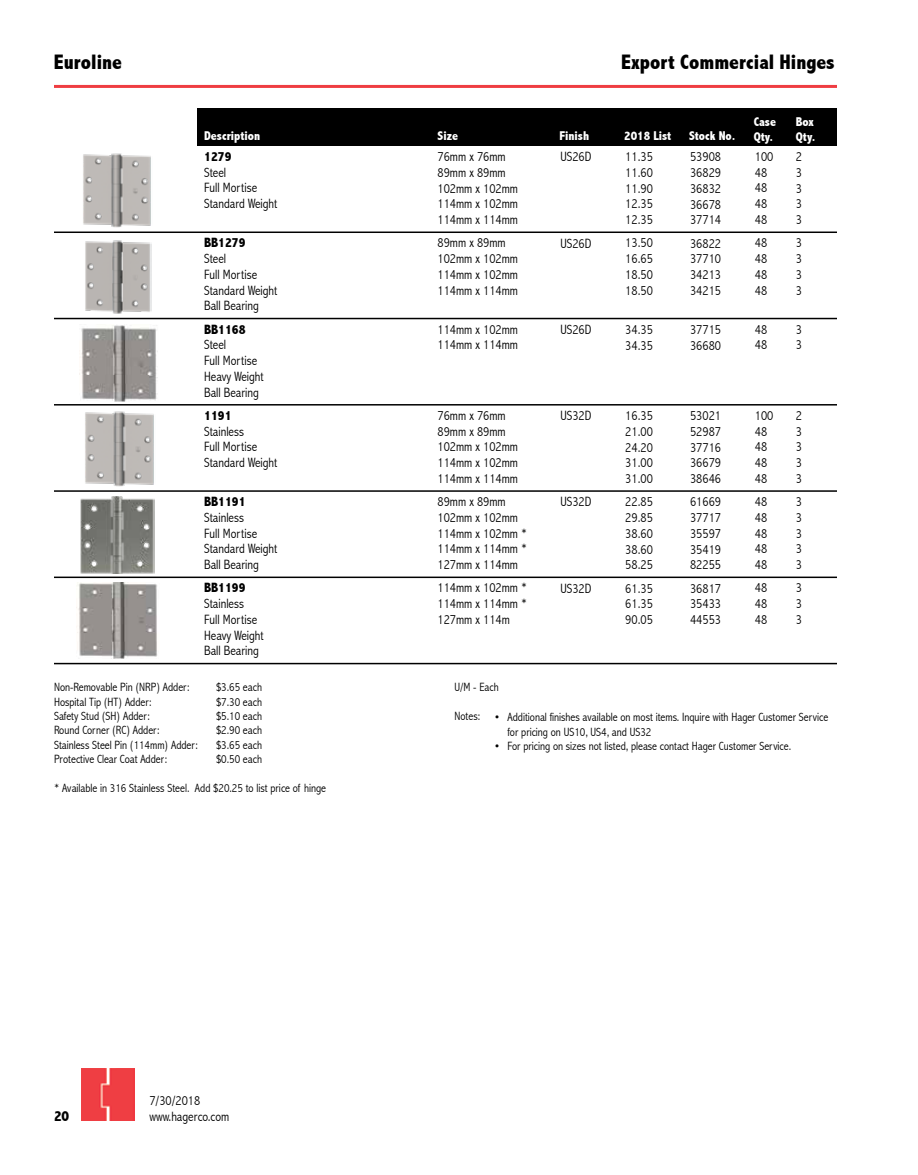
<style>
.page{position:relative;width:918px;height:1175px;background:#fff}
.page>*{position:absolute;margin:0;border:0;box-sizing:border-box;transform-origin:0 0}
.t1{font:800 condensed 21px "Abadi";color:#000}
.t2{font:800 condensed 15px "Abadi";color:#000}
.t3{font:300 condensed 13.5px/15.8px "Abadi";color:#000;text-align:justify}
.t4{font:800 condensed 13.5px "Abadi";color:#000}
.t5{font:800 condensed 12.75px/15px "Abadi";color:#fff}
.t6{font:300 condensed 12px/14.4px "Abadi";color:#000}
</style>
<div class="page">
<hr style="left:54px;top:85px;width:783px;height:3px;background:#ef3d42">
<img style="left:81px;top:1068px;width:54px;height:52px">
<div style="left:198px;top:108px;width:639px;height:38px;background:#000"></div>
<img style="left:83px;top:153px;width:68px;height:75px">
<img style="left:85px;top:240px;width:67px;height:74px">
<img style="left:81px;top:325px;width:77px;height:76px">
<img style="left:85px;top:411px;width:69px;height:76px">
<img style="left:80px;top:496px;width:75px;height:78px">
<img style="left:77px;top:583px;width:80px;height:76px">
<hr style="left:54px;top:231px;width:783px;height:2px;background:#000">
<hr style="left:54px;top:318px;width:783px;height:1px;background:#000">
<hr style="left:54px;top:404px;width:783px;height:1px;background:#000">
<hr style="left:54px;top:490px;width:783px;height:2px;background:#000">
<hr style="left:54px;top:576px;width:783px;height:2px;background:#000">
<hr style="left:54px;top:663px;width:783px;height:1px;background:#000">
<h1 class="t1" style="left:54px;top:49px;width:70px">Euroline</h1>
<h1 class="t1" style="left:621px;top:49px;width:215px">Export Commercial Hinges</h1>
<p class="t5" style="left:204px;top:128px;width:58px">Description</p>
<p class="t5" style="left:438px;top:128px;width:22px">Size</p>
<p class="t5" style="left:559px;top:128px;width:31px">Finish</p>
<p class="t5" style="left:624px;top:128px;width:49px">2018 List</p>
<p class="t5" style="left:689px;top:128px;width:48px">Stock No.</p>
<p class="t4" style="left:204px;top:149px;width:29px">1279</p>
<p class="t3" style="left:204px;top:164px;width:75px;text-align:left">Steel<br>Full Mortise<br>Standard Weight</p>
<p class="t4" style="left:204px;top:235px;width:43px">BB1279</p>
<p class="t3" style="left:204px;top:251px;width:75px;text-align:left">Steel<br>Full Mortise<br>Standard Weight<br>Ball Bearing</p>
<p class="t4" style="left:204px;top:321px;width:43px">BB1168</p>
<p class="t3" style="left:204px;top:337px;width:61px;text-align:left">Steel<br>Full Mortise<br>Heavy Weight<br>Ball Bearing</p>
<p class="t4" style="left:204px;top:407px;width:29px">1191</p>
<p class="t3" style="left:204px;top:423px;width:75px;text-align:left">Stainless<br>Full Mortise<br>Standard Weight</p>
<p class="t4" style="left:204px;top:494px;width:43px">BB1191</p>
<p class="t3" style="left:204px;top:509px;width:75px;text-align:left">Stainless<br>Full Mortise<br>Standard Weight<br>Ball Bearing</p>
<p class="t4" style="left:204px;top:580px;width:43px">BB1199</p>
<p class="t3" style="left:204px;top:596px;width:61px;text-align:left">Stainless<br>Full Mortise<br>Heavy Weight<br>Ball Bearing</p>
<p class="t3" style="left:438px;top:149px;width:82px;text-align:left">76mm x 76mm<br>89mm x 89mm<br>102mm x 102mm<br>114mm x 102mm<br>114mm x 114mm</p>
<p class="t3" style="left:438px;top:235px;width:82px;text-align:left">89mm x 89mm<br>102mm x 102mm<br>114mm x 102mm<br>114mm x 114mm</p>
<p class="t3" style="left:438px;top:321px;width:82px">114mm x 102mm<br>114mm x 114mm</p>
<p class="t3" style="left:438px;top:407px;width:82px;text-align:left">76mm x 76mm<br>89mm x 89mm<br>102mm x 102mm<br>114mm x 102mm<br>114mm x 114mm</p>
<p class="t3" style="left:438px;top:494px;width:91px;text-align:left">89mm x 89mm<br>102mm x 102mm<br>114mm x 102mm *<br>114mm x 114mm *<br>127mm x 114mm</p>
<p class="t3" style="left:438px;top:580px;width:91px">114mm x 102mm * 114mm x 114mm * 127mm x 114m</p>
<p class="t3" style="left:561px;top:149px;width:32px">US26D</p>
<p class="t3" style="left:561px;top:235px;width:32px">US26D</p>
<p class="t3" style="left:561px;top:321px;width:32px">US26D</p>
<p class="t3" style="left:561px;top:408px;width:32px">US32D</p>
<p class="t3" style="left:561px;top:494px;width:32px">US32D</p>
<p class="t3" style="left:561px;top:580px;width:32px">US32D</p>
<p class="t3" style="left:625px;top:149px;width:29px">11.35<br>11.60<br>11.90<br>12.35<br>12.35</p>
<p class="t3" style="left:625px;top:235px;width:29px">13.50<br>16.65<br>18.50<br>18.50</p>
<p class="t3" style="left:625px;top:321px;width:29px">34.35<br>34.35</p>
<p class="t3" style="left:625px;top:407px;width:29px">16.35<br>21.00<br>24.20<br>31.00<br>31.00</p>
<p class="t3" style="left:625px;top:494px;width:29px">22.85<br>29.85<br>38.60<br>38.60<br>58.25</p>
<p class="t3" style="left:625px;top:580px;width:29px">61.35<br>61.35<br>90.05</p>
<p class="t3" style="left:690px;top:149px;width:32px">53908<br>36829<br>36832<br>36678<br>37714</p>
<p class="t3" style="left:690px;top:235px;width:32px">36822<br>37710<br>34213<br>34215</p>
<p class="t3" style="left:690px;top:321px;width:32px">37715<br>36680</p>
<p class="t3" style="left:690px;top:408px;width:32px">53021<br>52987<br>37716<br>36679<br>38646</p>
<p class="t3" style="left:690px;top:494px;width:32px">61669<br>37717<br>35597<br>35419<br>82255</p>
<p class="t3" style="left:690px;top:580px;width:32px">36817<br>35433<br>44553</p>
<p class="t5" style="left:754px;top:114px;width:24px">Case<br>Qty.</p>
<p class="t5" style="left:796px;top:114px;width:21px">Box<br>Qty.</p>
<p class="t3" style="left:755px;top:149px;width:20px;text-align:left">100<br>48<br>48<br>48<br>48</p>
<p class="t3" style="left:755px;top:235px;width:14px">48<br>48<br>48<br>48</p>
<p class="t3" style="left:755px;top:321px;width:14px">48<br>48</p>
<p class="t3" style="left:796px;top:149px;width:8px">2<br>3<br>3<br>3<br>3</p>
<p class="t3" style="left:796px;top:235px;width:8px">3<br>3<br>3<br>3</p>
<p class="t3" style="left:796px;top:321px;width:8px">3<br>3</p>
<p class="t3" style="left:755px;top:407px;width:20px;text-align:left">100<br>48<br>48<br>48<br>48</p>
<p class="t3" style="left:755px;top:494px;width:14px">48<br>48<br>48<br>48<br>48</p>
<p class="t3" style="left:755px;top:580px;width:14px">48<br>48<br>48</p>
<p class="t3" style="left:796px;top:407px;width:8px">2<br>3<br>3<br>3<br>3</p>
<p class="t3" style="left:796px;top:494px;width:8px">3<br>3<br>3<br>3<br>3</p>
<p class="t3" style="left:796px;top:580px;width:8px">3<br>3<br>3</p>
<p class="t6" style="left:54px;top:680px;width:137px">Non-Removable Pin (NRP) Adder:</p>
<p class="t6" style="left:216px;top:680px;width:48px">$3.65 each</p>
<p class="t6" style="left:54px;top:694px;width:99px">Hospital Tip (HT) Adder:</p>
<p class="t6" style="left:216px;top:694px;width:48px">$7.30 each</p>
<p class="t6" style="left:54px;top:709px;width:97px">Safety Stud (SH) Adder:</p>
<p class="t6" style="left:216px;top:709px;width:48px">$5.10 each</p>
<p class="t6" style="left:54px;top:723px;width:107px">Round Corner (RC) Adder:</p>
<p class="t6" style="left:216px;top:723px;width:48px">$2.90 each</p>
<p class="t6" style="left:54px;top:737px;width:145px">Stainless Steel Pin (114mm) Adder:</p>
<p class="t6" style="left:216px;top:737px;width:48px">$3.65 each</p>
<p class="t6" style="left:54px;top:752px;width:115px">Protective Clear Coat Adder:</p>
<p class="t6" style="left:216px;top:752px;width:48px">$0.50 each</p>
<p class="t6" style="left:54px;top:781px;width:274px">* Available in 316 Stainless Steel. Add $20.25 to list price of hinge</p>
<p class="t2" style="left:54px;top:1107px;width:17px">20</p>
<p class="t3" style="left:149px;top:1092px;width:81px;line-height:16.2px">7/30/2018 www.hagerco.com</p>
<p class="t6" style="left:454px;top:680px;width:46px">U/M - Each</p>
<p class="t6" style="left:508px;top:710px;width:322px;text-indent:-53px">Notes: • Additional finishes available on most items. Inquire with Hager Customer Service for pricing on US10, US4, and US32</p>
<p class="t6" style="left:494px;top:739px;width:299px">• For pricing on sizes not listed, please contact Hager Customer Service.</p>
</div>
